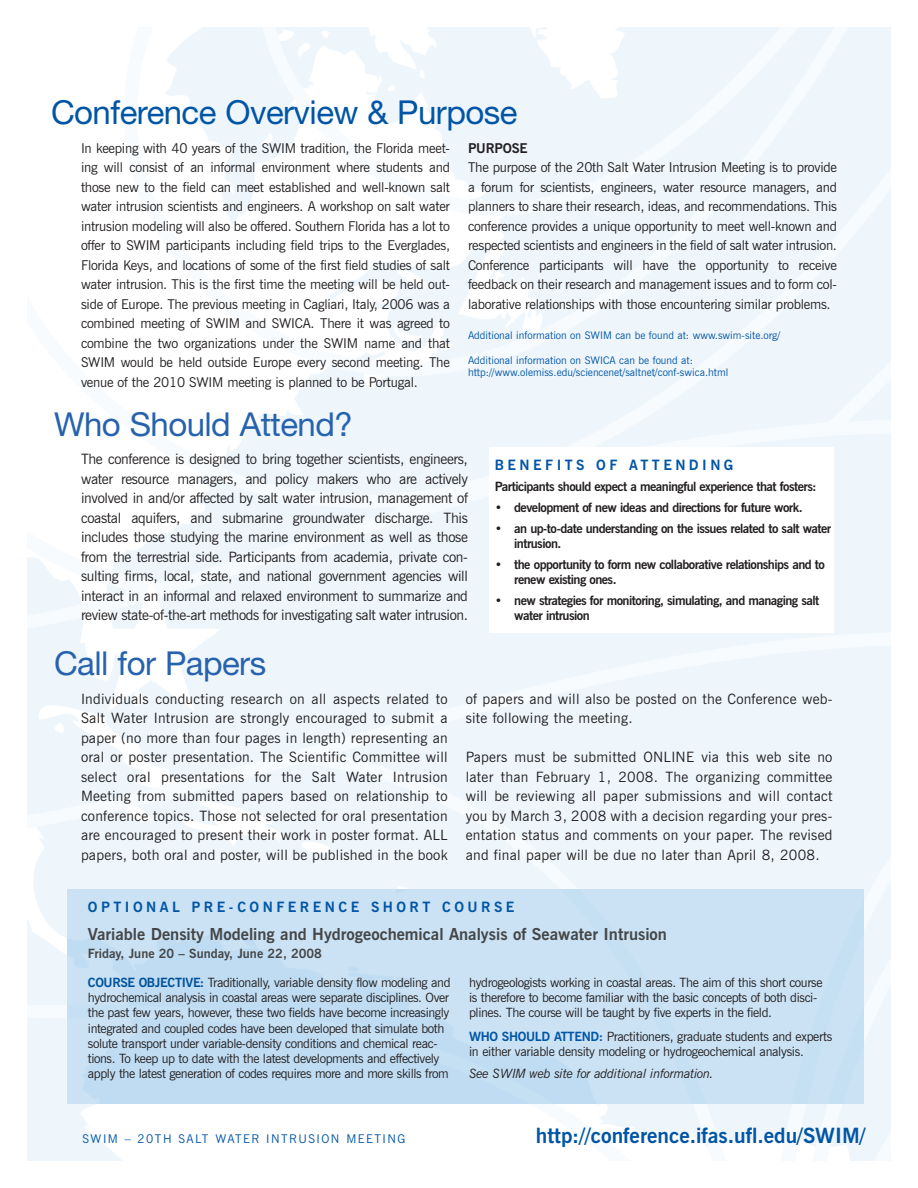
<style>
.page{position:relative;width:918px;height:1188px;background:#fff}
.page>*{position:absolute;margin:0;border:0;box-sizing:border-box;transform-origin:0 0}
.t1{font:33px "Helvetica Neue";letter-spacing:-.015em;color:#2762ad}
.t2{font:33px "Helvetica Neue";letter-spacing:-.015em;color:#0155a5}
.t3{font:700 21px "News Gothic BT";color:#0155a5}
.t4{font:700 16.5px "News Gothic BT";color:#454647}
.t5{font:14.25px/19.5px "News Gothic BT";letter-spacing:.02em;color:#231f20;text-align:justify}
.t6{font:700 14.25px "News Gothic BT";letter-spacing:.24em;color:#0155a5}
.t7{font:13.5px/19.5px "News Gothic BT";letter-spacing:-.02em;color:#231f20;text-align:justify}
.t8{font:700 13.5px "News Gothic BT";letter-spacing:-.02em;color:#231f20}
.t9{font:12.75px/15.3px "News Gothic BT";letter-spacing:-.03em;color:#231f20}
.t10{font:700 12.75px/15.3px "News Gothic BT";letter-spacing:-.045em;color:#231f20}
.t11{font:italic 12.75px "News Gothic BT";letter-spacing:-.025em;color:#231f20}
.t12{font:700 12.75px "News Gothic BT";color:#454647}
.t13{font:12px "News Gothic BT";letter-spacing:.12em;color:#0155a5}
.t14{font:10.5px/12.6px "News Gothic BT";color:#0155a5}
.s1{font-weight:700;color:#01529a}
.s2{font-weight:700;color:#0155a5}
</style>
<div class="page">
<h1 class="t2" style="left:51px;top:100px;width:468px">Conference Overview &amp; Purpose</h1>
<p class="t7" style="left:81px;top:140px;width:371px">In keeping with 40 years of the SWIM tradition, the Florida meet&shy;ing will consist of an informal environment where students and those new to the field can meet established and well-known salt water intrusion scientists and engineers. A workshop on salt water intrusion modeling will also be offered. Southern Florida has a lot to offer to SWIM participants including field trips to the Everglades, Florida Keys, and locations of some of the first field studies of salt water intrusion. This is the first time the meeting will be held out&shy;side of Europe. The previous meeting in Cagliari, Italy, 2006 was a combined meeting of SWIM and SWICA. There it was agreed to combine the two organizations under the SWIM name and that SWIM would be held outside Europe every second meeting. The venue of the 2010 SWIM meeting is planned to be Portugal.</p>
<p class="t8" style="left:468px;top:143px;width:61px">PURPOSE</p>
<p class="t7" style="left:468px;top:159px;width:371px">The purpose of the 20th Salt Water Intrusion Meeting is to provide a forum for scientists, engineers, water resource managers, and planners to share their research, ideas, and recommendations. This conference provides a unique opportunity to meet well-known and respected scientists and engineers in the field of salt water intrusion.<br>Conference participants will have the opportunity to receive feedback on their research and management issues and to form col&shy;laborative relationships with those encountering similar problems.</p>
<p class="t14" style="left:468px;top:330px;width:314px">Additional information on SWIM can be found at: www.swim-site.org/</p>
<p class="t14" style="left:468px;top:355px;width:262px">Additional information on SWICA can be found at: http://www.olemiss.edu/sciencenet/saltnet/conf-swica.html</p>
<h1 class="t1" style="left:54px;top:412px;width:300px">Who Should Attend?</h1>
<p class="t5" style="left:81px;top:451px;width:389px">The conference is designed to bring together scientists, engineers, water resource managers, and policy makers who are actively involved in and/or affected by salt water intrusion, management of coastal aquifers, and submarine groundwater discharge. This includes those studying the marine environment as well as those from the terrestrial side. Participants from academia, private con&shy;sulting firms, local, state, and national government agencies will interact in an informal and relaxed environment to summarize and review state-of-the-art methods for investigating salt water intrusion.</p>
<h1 class="t1" style="left:54px;top:652px;width:214px">Call for Papers</h1>
<p class="t5" style="left:81px;top:690px;width:368px">Individuals conducting research on all aspects related to Salt Water Intrusion are strongly encouraged to submit a paper (no more than four pages in length) representing an oral or poster presentation. The Scientific Committee will select oral presentations for the Salt Water Intrusion Meeting from submitted papers based on relationship to conference topics. Those not selected for oral presentation are encouraged to present their work in poster format. ALL papers, both oral and poster, will be published in the book</p>
<p class="t5" style="left:466px;top:690px;width:368px">of papers and will also be posted on the Conference web&shy;site following the meeting.</p>
<p class="t6" style="left:495px;top:460px;width:240px">BENEFITS OF ATTENDING</p>
<p class="t10" style="left:495px;top:481px;width:323px">Participants should expect a meaningful experience that fosters:</p>
<p class="t10" style="left:495px;top:501px;width:309px">• development of new ideas and directions for future work.</p>
<p class="t10" style="left:514px;top:522px;width:319px;text-indent:-19px">• an up-to-date understanding on the issues related to salt water intrusion.</p>
<p class="t10" style="left:514px;top:558px;width:312px;text-indent:-19px">• the opportunity to form new collaborative relationships and to renew existing ones.</p>
<p class="t10" style="left:514px;top:594px;width:307px;text-indent:-19px">• new strategies for monitoring, simulating, and managing salt water intrusion</p>
<p class="t5" style="left:466px;top:749px;width:368px">Papers must be submitted ONLINE via this web site no later than February 1, 2008. The organizing committee will be reviewing all paper submissions and will contact you by March 3, 2008 with a decision regarding your pres&shy;entation status and comments on your paper. The revised and final paper will be due no later than April 8, 2008.</p>
<p class="t6" style="left:88px;top:901px;width:428px">OPTIONAL PRE-CONFERENCE SHORT COURSE</p>
<p class="t4" style="left:88px;top:928px;width:581px">Variable Density Modeling and Hydrogeochemical Analysis of Seawater Intrusion</p>
<p class="t12" style="left:88px;top:949px;width:236px">Friday, June 20 – Sunday, June 22, 2008</p>
<p class="t9" style="left:88px;top:976px;width:364px"><span class="s1">COURSE OBJECTIVE:</span> Traditionally, variable density flow modeling and hydrochemical analysis in coastal areas were separate disciplines. Over the past few years, however, these two fields have become increasingly integrated and coupled codes have been developed that simulate both solute transport under variable-density conditions and chemical reac&shy;tions. To keep up to date with the latest developments and effectively apply the latest generation of codes requires more and more skills from</p>
<p class="t9" style="left:469px;top:976px;width:355px">hydrogeologists working in coastal areas. The aim of this short course is therefore to become familiar with the basic concepts of both disci&shy;plines. The course will be taught by five experts in the field.</p>
<p class="t9" style="left:469px;top:1030px;width:365px"><span class="s2">WHO SHOULD ATTEND:</span> Practitioners, graduate students and experts in either variable density modeling or hydrogeochemical analysis.</p>
<p class="t11" style="left:469px;top:1069px;width:246px">See SWIM web site for additional information.</p>
<p class="t13" style="left:82px;top:1135px;width:324px">SWIM – 20TH SALT WATER INTRUSION MEETING</p>
<h2 class="t3" style="left:536px;top:1128px;width:331px">http://conference.ifas.ufl.edu/SWIM/</h2>
</div>
